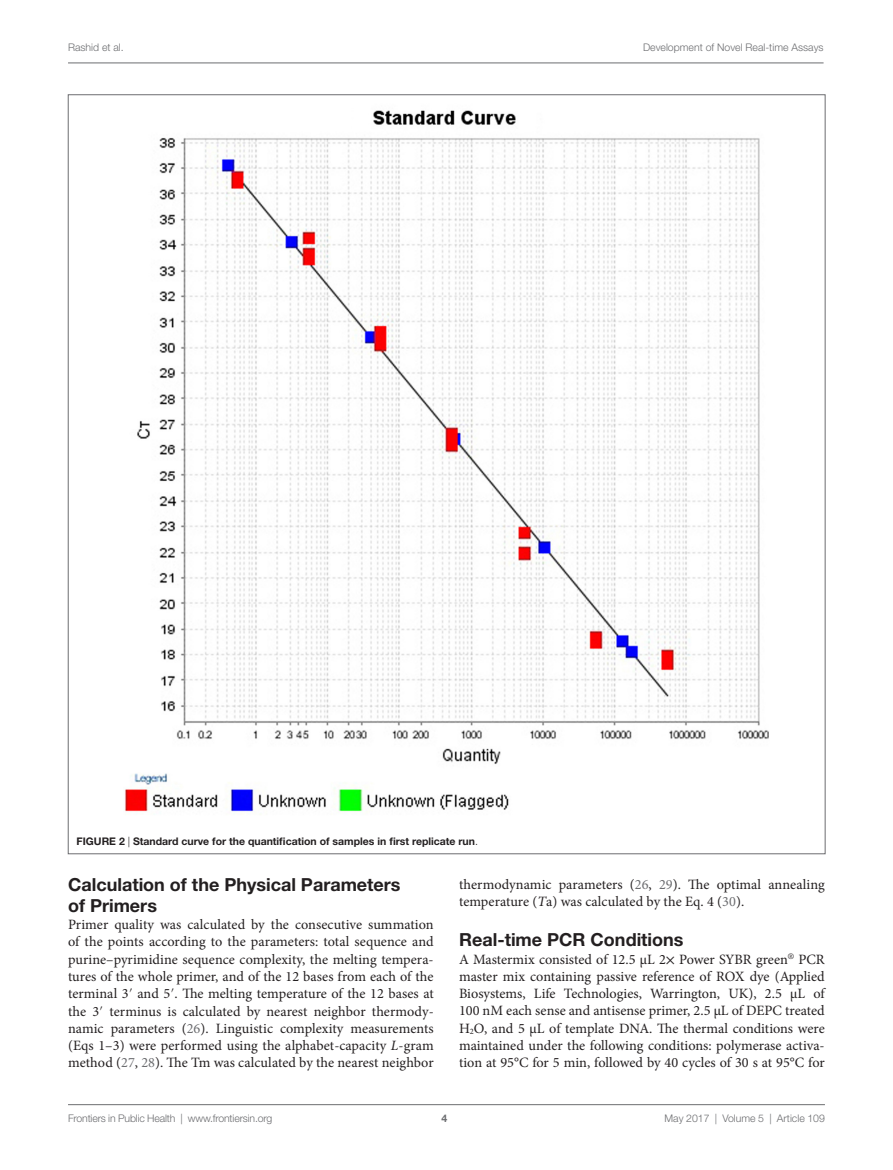
<style>
.page{position:relative;width:893px;height:1170px;background:#fff}
.page>*{position:absolute;margin:0;border:0;box-sizing:border-box;transform-origin:0 0}
.t1{font:700 18px/21px "Helvetica Neue LT Std";color:#231f20}
.t2{font:14.25px/17.2px "Minion Pro";color:#231f20;text-align:justify}
.t3{font:300 10.5px "Helvetica Neue LT Std";color:#6c6d70}
.t4{font:700 10.5px "Helvetica Neue LT Std";color:#231f20}
.t5{font:700 10.5px "Helvetica Neue LT Std";color:#6c6d70}
.s1{font-weight:300}
.s2{font-family:"STIX General"}
.s3{color:#6c6d70}
.s4{font-style:italic}
</style>
<div class="page">
<img style="left:125px;top:110px;width:644px;height:702px">
<hr style="left:68px;top:63px;width:756px;height:1px;background:#6c6d70">
<hr style="left:68px;top:1104px;width:757px;height:1px;background:#6c6d70">
<p class="t3" style="left:68px;top:41px;width:57px">Rashid et al.</p>
<p class="t3" style="left:643px;top:41px;width:182px">Development of Novel Real-time Assays</p>
<p class="t4" style="left:77px;top:835px;width:403px">Figure 2 <span class="s1">|</span> Standard curve for the quantification of samples in first replicate run<span class="s1">.</span></p>
<p class="t1" style="left:68px;top:873px;width:334px">Calculation of the Physical Parameters of Primers</p>
<p class="t2" style="left:68px;top:915px;width:367px">Primer quality was calculated by the consecutive summation of the points according to the parameters: total sequence and purine–pyrimidine sequence complexity, the melting tempera&shy;tures of the whole primer, and of the 12 bases from each of the terminal 3<span class="s2">′</span> and 5<span class="s2">′</span>. The melting temperature of the 12 bases at the 3<span class="s2">′</span> terminus is calculated by nearest neighbor thermody&shy;namic parameters (<span class="s3">26</span>). Linguistic complexity measurements (Eqs 1–3) were performed using the alphabet-capacity <span class="s4">L</span>-gram method (<span class="s3">27</span>, <span class="s3">28</span>). The Tm was calculated by the nearest neighbor</p>
<p class="t2" style="left:459px;top:875px;width:367px">thermodynamic parameters (<span class="s3">26</span>, <span class="s3">29</span>). The optimal annealing temperature (<span class="s4">T</span>a) was calculated by the Eq. 4 (<span class="s3">30</span>).</p>
<p class="t1" style="left:459px;top:929px;width:226px">Real-time PCR Conditions</p>
<p class="t2" style="left:459px;top:950px;width:367px">A Mastermix consisted of 12.5 µL 2<span class="s2">×</span> Power SYBR green<sup>®</sup> PCR master mix containing passive reference of ROX dye (Applied Biosystems, Life Technologies, Warrington, UK), 2.5 µL of 100 nM each sense and antisense primer, 2.5 µL of DEPC treated H<sub>2</sub>O, and 5 µL of template DNA. The thermal conditions were maintained under the following conditions: polymerase activa&shy;tion at 95°C for 5 min, followed by 40 cycles of 30 s at 95°C for</p>
<p class="t3" style="left:68px;top:1111px;width:206px">Frontiers in Public Health | www.frontiersin.org</p>
<p class="t3" style="left:664px;top:1111px;width:162px">May 2017 | Volume 5 | Article 109</p>
<p class="t5" style="left:441px;top:1111px;width:7px">4</p>
</div>
